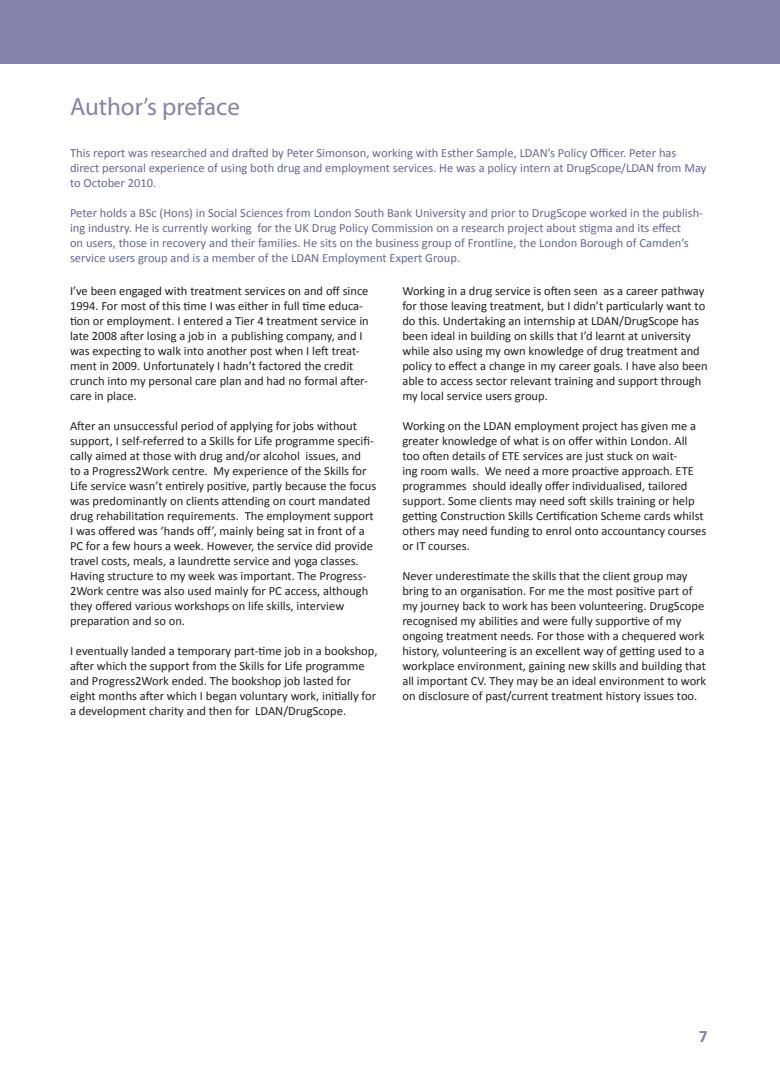
<style>
.page{position:relative;width:780px;height:1088px;background:#fff}
.page>*{position:absolute;margin:0;border:0;box-sizing:border-box;transform-origin:0 0}
.t1{font:25px "Myriad Pro";color:#8582ac}
.t2{font:700 17.5px "Calibri";color:#8582ac}
.t3{font:12.5px/15px "Calibri";color:#231f20}
.t4{font:12.5px/15px "Calibri";color:#65669a}
</style>
<div class="page">
<div style="left:0;top:0;width:780px;height:64px;background:#8582ac"></div>
<h1 class="t1" style="left:70px;top:91px;width:171px">Author’s preface</h1>
<p class="t4" style="left:70px;top:145px;width:638px">This report was researched and drafted by Peter Simonson, working with Esther Sample, LDAN’s Policy Officer. Peter has direct personal experience of using both drug and employment services. He was a policy intern at DrugScope/LDAN from May to October 2010.</p>
<p class="t4" style="left:70px;top:205px;width:634px">Peter holds a BSc (Hons) in Social Sciences from London South Bank University and prior to DrugScope worked in the publish&shy;ing industry. He is currently working for the UK Drug Policy Commission on a research project about stigma and its effect<br>on users, those in recovery and their families. He sits on the business group of Frontline, the London Borough of Camden’s service users group and is a member of the LDAN Employment Expert Group.</p>
<p class="t3" style="left:70px;top:284px;width:300px">I’ve been engaged with treatment services on and off since 1994. For most of this time I was either in full time educa&shy;tion or employment. I entered a Tier 4 treatment service in late 2008 after losing a job in a publishing company, and I was expecting to walk into another post when I left treat&shy;ment in 2009. Unfortunately I hadn’t factored the credit crunch into my personal care plan and had no formal after&shy;care in place.</p>
<p class="t3" style="left:70px;top:419px;width:308px">After an unsuccessful period of applying for jobs without support, I self-referred to a Skills for Life programme specifi&shy;cally aimed at those with drug and/or alcohol issues, and<br>to a Progress2Work centre. My experience of the Skills for Life service wasn’t entirely positive, partly because the focus was predominantly on clients attending on court mandated drug rehabilitation requirements. The employment support I was offered was ‘hands off’, mainly being sat in front of a PC for a few hours a week. However, the service did provide travel costs, meals, a laundrette service and yoga classes.<br>Having structure to my week was important. The Progress-2Work centre was also used mainly for PC access, although they offered various workshops on life skills, interview preparation and so on.</p>
<p class="t3" style="left:70px;top:644px;width:309px">I eventually landed a temporary part-time job in a bookshop, after which the support from the Skills for Life programme and Progress2Work ended. The bookshop job lasted for eight months after which I began voluntary work, initially for a development charity and then for LDAN/DrugScope.</p>
<p class="t3" style="left:402px;top:284px;width:307px">Working in a drug service is often seen as a career pathway for those leaving treatment, but I didn’t particularly want to do this. Undertaking an internship at LDAN/DrugScope has been ideal in building on skills that I’d learnt at university while also using my own knowledge of drug treatment and policy to effect a change in my career goals. I have also been able to access sector relevant training and support through my local service users group.</p>
<p class="t3" style="left:402px;top:419px;width:305px">Working on the LDAN employment project has given me a greater knowledge of what is on offer within London. All too often details of ETE services are just stuck on wait-<br>ing room walls. We need a more proactive approach. ETE programmes should ideally offer individualised, tailored support. Some clients may need soft skills training or help getting Construction Skills Certification Scheme cards whilst others may need funding to enrol onto accountancy courses or IT courses.</p>
<p class="t3" style="left:402px;top:569px;width:305px">Never underestimate the skills that the client group may bring to an organisation. For me the most positive part of my journey back to work has been volunteering. DrugScope recognised my abilities and were fully supportive of my ongoing treatment needs. For those with a chequered work history, volunteering is an excellent way of getting used to a workplace environment, gaining new skills and building that all important CV. They may be an ideal environment to work on disclosure of past/current treatment history issues too.</p>
<h2 class="t2" style="left:699px;top:1025px;width:10px">7</h2>
</div>
